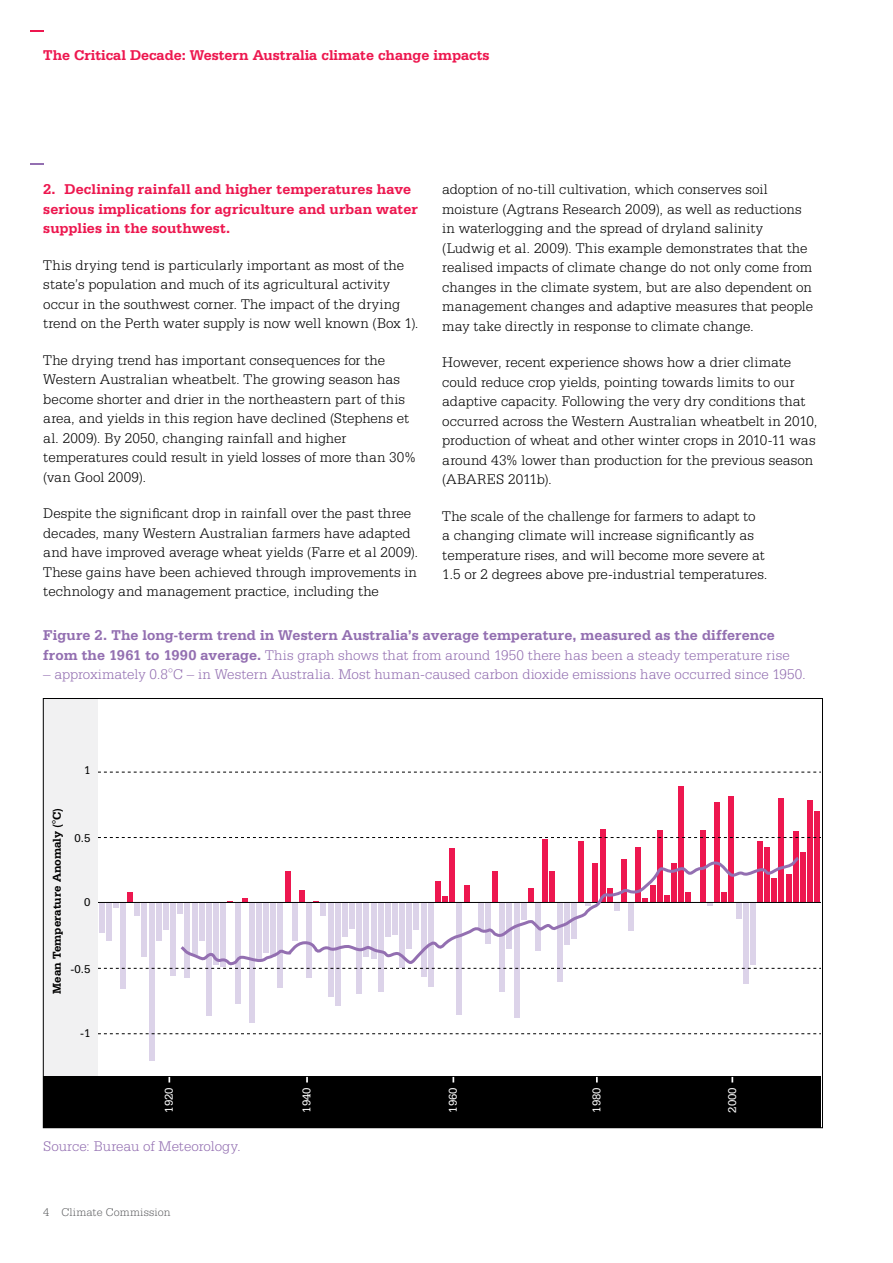
<style>
.page{position:relative;width:893px;height:1263px;background:#fff}
.page>*{position:absolute;margin:0;border:0;box-sizing:border-box;transform-origin:0 0}
.t1{font:300 15px/19.5px "Serifa BT";color:#000}
.t2{font:700 15px/19.5px "Serifa BT";letter-spacing:.01em;color:#936fb1}
.t3{font:700 15px/19.5px "Serifa BT";color:#ed174f}
.t4{font:300 15px "Serifa BT";letter-spacing:.005em;color:#936fb1}
.t5{font:700 12px "Serifa BT";color:#000}
.t6{font:12px "Serifa BT";color:#fff}
.t7{font:300 12px "Serifa BT";letter-spacing:.02em;color:#636466}
.t8{font:12px "Serifa BT";color:#000}
.s1{font-weight:300}
</style>
<div class="page">
<svg style="left:30px;top:30px;width:13px;height:2px"></svg>
<svg style="left:30px;top:163px;width:13px;height:2px"></svg>
<div style="left:127px;top:893px;width:6px;height:9px;background:#ed174f"></div>
<div style="left:449px;top:848px;width:6px;height:54px;background:#ed174f"></div>
<div style="left:542px;top:839px;width:6px;height:63px;background:#ed174f"></div>
<div style="left:578px;top:842px;width:6px;height:60px;background:#ed174f"></div>
<div style="left:635px;top:847px;width:6px;height:55px;background:#ed174f"></div>
<div style="left:793px;top:831px;width:5px;height:71px;background:#ed174f"></div>
<div style="left:800px;top:852px;width:6px;height:50px;background:#ed174f"></div>
<div style="left:814px;top:811px;width:6px;height:91px;background:#ed174f"></div>
<div style="left:807px;top:800px;width:6px;height:102px;background:#ed174f"></div>
<div style="left:779px;top:798px;width:5px;height:104px;background:#ed174f"></div>
<div style="left:764px;top:847px;width:6px;height:55px;background:#ed174f"></div>
<div style="left:757px;top:841px;width:6px;height:61px;background:#ed174f"></div>
<div style="left:700px;top:831px;width:5px;height:71px;background:#ed174f"></div>
<div style="left:714px;top:803px;width:6px;height:99px;background:#ed174f"></div>
<div style="left:729px;top:796px;width:5px;height:106px;background:#ed174f"></div>
<div style="left:678px;top:786px;width:6px;height:116px;background:#ed174f"></div>
<div style="left:657px;top:831px;width:5px;height:71px;background:#ed174f"></div>
<div style="left:600px;top:829px;width:5px;height:73px;background:#ed174f"></div>
<div style="left:99px;top:903px;width:5px;height:30px;background:#dcd3e9"></div>
<div style="left:106px;top:903px;width:5px;height:38px;background:#dcd3e9"></div>
<svg style="left:113px;top:903px;width:6px;height:5px"></svg>
<div style="left:120px;top:903px;width:6px;height:86px;background:#dcd3e9"></div>
<div style="left:135px;top:903px;width:5px;height:13px;background:#dcd3e9"></div>
<div style="left:142px;top:903px;width:5px;height:54px;background:#dcd3e9"></div>
<div style="left:156px;top:903px;width:6px;height:38px;background:#dcd3e9"></div>
<div style="left:163px;top:903px;width:6px;height:27px;background:#dcd3e9"></div>
<div style="left:170px;top:903px;width:6px;height:72px;background:#dcd3e9"></div>
<div style="left:185px;top:903px;width:5px;height:75px;background:#dcd3e9"></div>
<div style="left:378px;top:903px;width:5px;height:88px;background:#dcd3e9"></div>
<div style="left:457px;top:903px;width:5px;height:111px;background:#dcd3e9"></div>
<div style="left:428px;top:903px;width:5px;height:84px;background:#dcd3e9"></div>
<div style="left:514px;top:903px;width:5px;height:115px;background:#dcd3e9"></div>
<div style="left:743px;top:903px;width:5px;height:81px;background:#dcd3e9"></div>
<div style="left:557px;top:903px;width:5px;height:79px;background:#dcd3e9"></div>
<div style="left:500px;top:903px;width:5px;height:89px;background:#dcd3e9"></div>
<div style="left:421px;top:903px;width:5px;height:74px;background:#dcd3e9"></div>
<div style="left:356px;top:903px;width:6px;height:91px;background:#dcd3e9"></div>
<div style="left:335px;top:903px;width:5px;height:102px;background:#dcd3e9"></div>
<div style="left:328px;top:903px;width:5px;height:94px;background:#dcd3e9"></div>
<div style="left:306px;top:903px;width:6px;height:74px;background:#dcd3e9"></div>
<div style="left:278px;top:903px;width:5px;height:85px;background:#dcd3e9"></div>
<div style="left:249px;top:903px;width:6px;height:119px;background:#dcd3e9"></div>
<div style="left:235px;top:903px;width:5px;height:101px;background:#dcd3e9"></div>
<div style="left:206px;top:903px;width:6px;height:113px;background:#dcd3e9"></div>
<div style="left:149px;top:903px;width:5px;height:158px;background:#dcd3e9"></div>
<svg style="left:98px;top:837px;width:723px;height:1px"></svg>
<svg style="left:98px;top:968px;width:723px;height:1px"></svg>
<svg style="left:98px;top:772px;width:723px;height:1px"></svg>
<svg style="left:98px;top:1033px;width:723px;height:1px"></svg>
<hr style="left:94px;top:902px;width:727px;height:1px;background:#000">
<div style="left:43px;top:698px;width:55px;height:379px;background:#f1f1f2"></div>
<div style="left:43px;top:1077px;width:778px;height:51px;background:#000"></div>
<svg style="left:177px;top:854px;width:625px;height:114px"></svg>
<p class="t3" style="left:43px;top:45px;width:448px">The Critical Decade: Western Australia climate change impacts</p>
<p class="t3" style="left:43px;top:179px;width:376px">2. Declining rainfall and higher temperatures have serious implications for agriculture and urban water supplies in the southwest.</p>
<p class="t1" style="left:43px;top:255px;width:377px">This drying tend is particularly important as most of the state’s population and much of its agricultural activity occur in the southwest corner. The impact of the drying trend on the Perth water supply is now well known (Box 1).</p>
<p class="t1" style="left:43px;top:350px;width:374px">The drying trend has important consequences for the Western Australian wheatbelt. The growing season has become shorter and drier in the northeastern part of this area, and yields in this region have declined (Stephens et al. 2009). By 2050, changing rainfall and higher temperatures could result in yield losses of more than 30% (van Gool 2009).</p>
<p class="t1" style="left:43px;top:503px;width:377px">Despite the significant drop in rainfall over the past three decades, many Western Australian farmers have adapted and have improved average wheat yields (Farre et al 2009).<br>These gains have been achieved through improvements in technology and management practice, including the</p>
<p class="t1" style="left:442px;top:179px;width:372px">adoption of no-till cultivation, which conserves soil moisture (Agtrans Research 2009), as well as reductions in waterlogging and the spread of dryland salinity (Ludwig et al. 2009). This example demonstrates that the realised impacts of climate change do not only come from changes in the climate system, but are also dependent on management changes and adaptive measures that people may take directly in response to climate change.</p>
<p class="t1" style="left:442px;top:352px;width:377px">However, recent experience shows how a drier climate could reduce crop yields, pointing towards limits to our adaptive capacity. Following the very dry conditions that occurred across the Western Australian wheatbelt in 2010, production of wheat and other winter crops in 2010-11 was around 43% lower than production for the previous season (ABARES 2011b).</p>
<p class="t1" style="left:442px;top:506px;width:327px">The scale of the challenge for farmers to adapt to<br>a changing climate will increase significantly as temperature rises, and will become more severe at 1.5 or 2 degrees above pre-industrial temperatures.</p>
<p class="t2" style="left:43px;top:625px;width:748px">Figure 2. The long-term trend in Western Australia’s average temperature, measured as the difference from the 1961 to 1990 average. <span class="s1">This graph shows that from around 1950 there has been a steady temperature rise</span></p>
<p class="t4" style="left:43px;top:665px;width:764px">– approximately 0.8°C – in Western Australia. Most human-caused carbon dioxide emissions have occurred since 1950.</p>
<p class="t8" style="left:84px;top:763px;width:8px">1</p>
<p class="t5" style="left:49px;top:994px;width:187px;rotate:-90deg">Mean Temperature Anomaly (°C)</p>
<p class="t8" style="left:75px;top:830px;width:17px">0.5</p>
<p class="t8" style="left:84px;top:895px;width:8px">0</p>
<p class="t8" style="left:71px;top:962px;width:21px">-0.5</p>
<p class="t8" style="left:80px;top:1026px;width:12px">-1</p>
<p class="t6" style="left:162px;top:1113px;width:27px;rotate:-90deg">1920</p>
<p class="t6" style="left:299px;top:1113px;width:27px;rotate:-90deg">1940</p>
<p class="t6" style="left:446px;top:1113px;width:27px;rotate:-90deg">1960</p>
<p class="t6" style="left:589px;top:1113px;width:27px;rotate:-90deg">1980</p>
<p class="t6" style="left:725px;top:1113px;width:27px;rotate:-90deg">2000</p>
<p class="t4" style="left:43px;top:1137px;width:199px">Source: Bureau of Meteorology.</p>
<p class="t7" style="left:43px;top:1205px;width:129px">4 Climate Commission</p>
</div>
